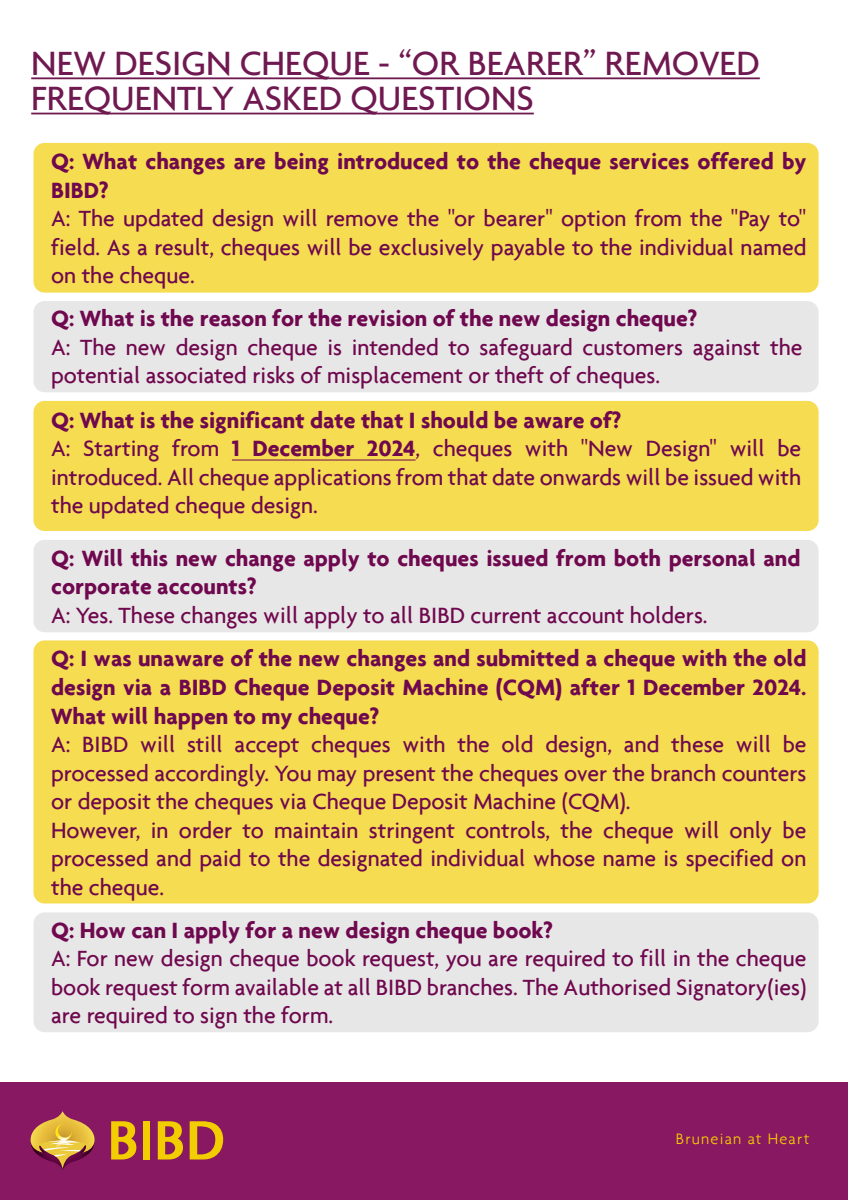
<style>
.page{position:relative;width:848px;height:1200px;background:#fff}
.page>*{position:absolute;margin:0;border:0;box-sizing:border-box;transform-origin:0 0}
.t1{font:500 36.25px/35.2px "Agenda";color:#6f1950}
.t2{font:500 23.75px/28.5px "Agenda";color:#6f084e}
.t3{font:700 23.75px/28.5px "Agenda";color:#6f084e}
.t4{font:300 16.31px "Agenda";letter-spacing:.075em;color:#f2cd00}
.s1{font-weight:700}
</style>
<div class="page">
<hr style="left:31px;top:77px;width:729px;height:2px;background:#6f1950">
<hr style="left:31px;top:113px;width:503px;height:1px;background:#6f1950">
<div style="left:33px;top:143px;width:785px;height:149px;background:#f6dc50;border-radius:11px"></div>
<div style="left:33px;top:301px;width:785px;height:91px;background:#e7e7e7;border-radius:11px"></div>
<div style="left:33px;top:401px;width:785px;height:130px;background:#f6dc50;border-radius:11px"></div>
<div style="left:33px;top:539px;width:785px;height:93px;background:#e7e7e7;border-radius:11px"></div>
<div style="left:33px;top:912px;width:785px;height:119px;background:#e7e7e7;border-radius:11px"></div>
<div style="left:33px;top:640px;width:785px;height:263px;background:#f6dc50;border-radius:11px"></div>
<hr style="left:232px;top:459px;width:184px;height:1px;background:#6f084e">
<div style="left:0;top:1081px;width:848px;height:118px;background:#881861"></div>
<svg style="left:111px;top:1121px;width:25px;height:38px"></svg>
<svg style="left:158px;top:1121px;width:25px;height:38px"></svg>
<div style="left:143px;top:1120px;width:7px;height:39px;background:#f2cd00"></div>
<svg style="left:190px;top:1121px;width:33px;height:38px"></svg>
<svg style="left:31px;top:1111px;width:64px;height:58px"></svg>
<img style="left:79px;top:1143px;width:15px;height:13px">
<h1 class="t1" style="left:31px;top:44px;width:730px">NEW DESIGN CHEQUE - “OR BEARER” REMOVED<br>FREQUENTLY ASKED QUESTIONS</h1>
<p class="t3" style="left:51px;top:146px;width:757px">Q: What changes are being introduced to the cheque services offered by<br>BIBD?</p>
<p class="t2" style="left:51px;top:203px;width:757px;text-align:justify">A: The updated design will remove the "or bearer" option from the "Pay to" field. As a result, cheques will be exclusively payable to the individual named on the cheque.</p>
<p class="t3" style="left:51px;top:303px;width:648px">Q: What is the reason for the revision of the new design cheque?</p>
<p class="t2" style="left:51px;top:332px;width:753px">A: The new design cheque is intended to safeguard customers against the potential associated risks of misplacement or theft of cheques.</p>
<p class="t2" style="left:51px;top:405px;width:751px"><span class="s1">Q: What is the significant date that I should be aware of?<br></span>A: Starting from <span class="s1">1 December 2024</span>, cheques with "New Design" will be introduced. All cheque applications from that date onwards will be issued with the updated cheque design.</p>
<p class="t3" style="left:51px;top:543px;width:751px">Q: Will this new change apply to cheques issued from both personal and corporate accounts?</p>
<p class="t2" style="left:51px;top:600px;width:658px">A: Yes. These changes will apply to all BIBD current account holders.</p>
<p class="t3" style="left:51px;top:643px;width:757px;text-align:justify">Q: I was unaware of the new changes and submitted a cheque with the old design via a BIBD Cheque Deposit Machine (CQM) after 1 December 2024.<br>What will happen to my cheque?</p>
<p class="t2" style="left:51px;top:729px;width:757px">A: BIBD will still accept cheques with the old design, and these will be processed accordingly. You may present the cheques over the branch counters or deposit the cheques via Cheque Deposit Machine (CQM).<br>However, in order to maintain stringent controls, the cheque will only be processed and paid to the designated individual whose name is specified on the cheque.</p>
<p class="t3" style="left:51px;top:915px;width:503px">Q: How can I apply for a new design cheque book?</p>
<p class="t2" style="left:51px;top:943px;width:757px;text-align:justify">A: For new design cheque book request, you are required to fill in the cheque book request form available at all BIBD branches. The Authorised Signatory(ies) are required to sign the form.</p>
<p class="t4" style="left:676px;top:1129px;width:135px">Bruneian at Heart</p>
</div>
